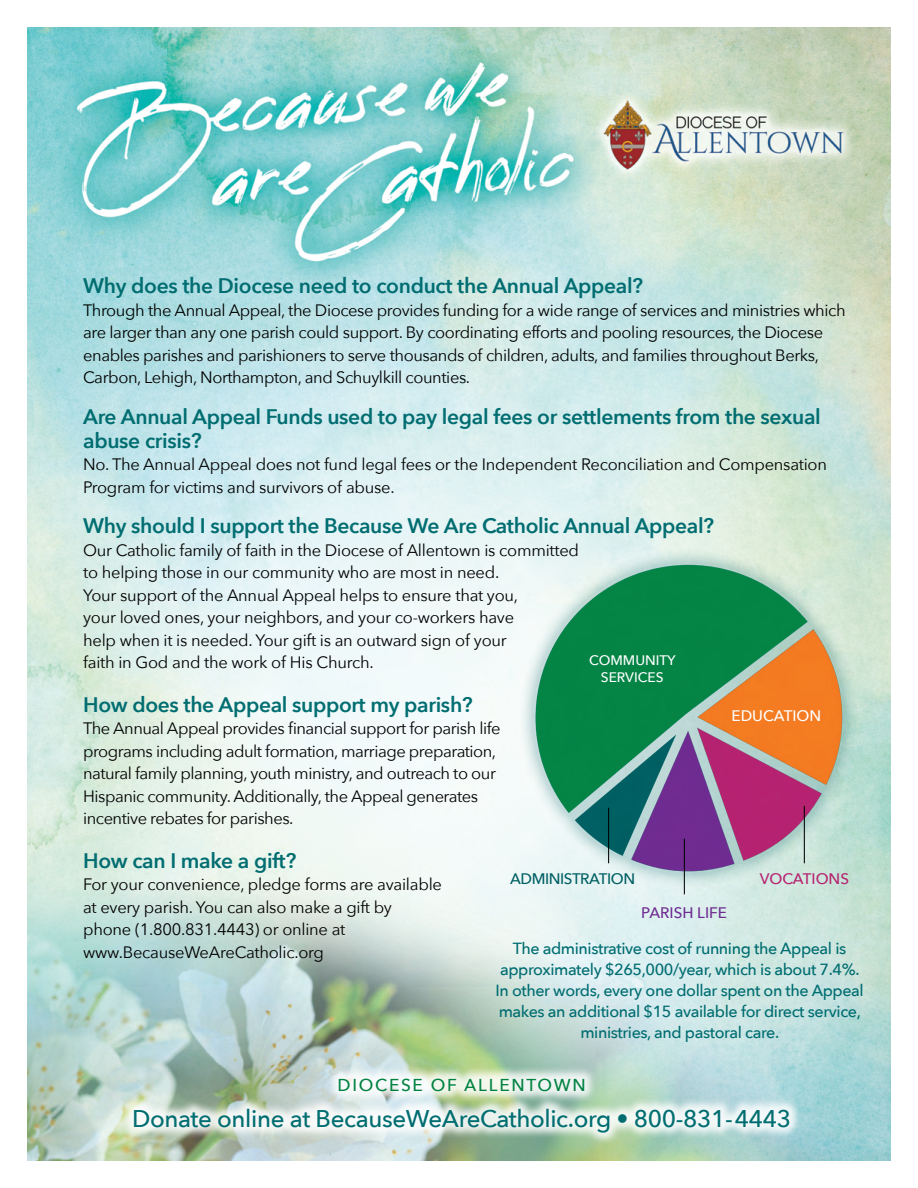
<style>
.page{position:relative;width:918px;height:1188px;background:#fff}
.page>*{position:absolute;margin:0;border:0;box-sizing:border-box;transform-origin:0 0}
.t1{font:500 24.15px "Avenir Next";letter-spacing:-.015em;color:#006d71}
.t2{font:600 21px/24px "Avenir Next";letter-spacing:-.015em;color:#006d71}
.t3{font:500 17.25px "Avenir Next";letter-spacing:.1em;color:#008240}
.t4{font:16.5px/22.5px "Avenir Next";letter-spacing:-.025em;color:#000}
.t5{font:500 16.05px "Avenir Next";letter-spacing:-.025em;color:#006d71}
.t6{font:500 15.3px "Avenir Next";letter-spacing:-.025em;color:#005f63}
.t7{font:500 15.3px "Avenir Next";color:#6e2c91}
.t8{font:500 15.3px "Avenir Next";color:#fff}
.t9{font:500 15.3px "Avenir Next";color:#b62270}
.t10{font:500 13.8px/16.5px "Avenir Next";color:#fff;text-align:center}
</style>
<div class="page">
<img style="left:27px;top:27px;width:864px;height:1134px">
<div style="left:121px;top:1065px;width:681px;height:80px;background:#fff;opacity:.86"></div>
<img style="left:441px;top:498px;width:450px;height:444px">
<hr style="left:608px;top:808px;width:1px;height:55px;background:#000">
<hr style="left:804px;top:806px;width:1px;height:57px;background:#000">
<hr style="left:684px;top:839px;width:1px;height:55px;background:#000">
<p class="t2" style="left:83px;top:274px;width:562px">Why does the Diocese need to conduct the Annual Appeal?</p>
<p class="t4" style="left:83px;top:299px;width:764px">Through the Annual Appeal, the Diocese provides funding for a wide range of services and ministries which are larger than any one parish could support. By coordinating efforts and pooling resources, the Diocese enables parishes and parishioners to serve thousands of children, adults, and families throughout Berks, Carbon, Lehigh, Northampton, and Schuylkill counties.</p>
<p class="t2" style="left:83px;top:404px;width:739px">Are Annual Appeal Funds used to pay legal fees or settlements from the sexual abuse crisis?</p>
<p class="t4" style="left:83px;top:453px;width:745px">No. The Annual Appeal does not fund legal fees or the Independent Reconciliation and Compensation<br>Program for victims and survivors of abuse.</p>
<p class="t2" style="left:83px;top:514px;width:633px">Why should I support the Because We Are Catholic Annual Appeal?</p>
<p class="t4" style="left:83px;top:539px;width:497px">Our Catholic family of faith in the Diocese of Allentown is committed</p>
<p class="t4" style="left:83px;top:561px;width:418px">to helping those in our community who are most in need.</p>
<p class="t4" style="left:83px;top:584px;width:437px">Your support of the Annual Appeal helps to ensure that you,</p>
<p class="t4" style="left:83px;top:606px;width:433px">your loved ones, your neighbors, and your co-workers have</p>
<p class="t4" style="left:83px;top:629px;width:425px">help when it is needed. Your gift is an outward sign of your</p>
<p class="t4" style="left:83px;top:651px;width:292px">faith in God and the work of His Church.</p>
<p class="t2" style="left:83px;top:692px;width:391px">How does the Appeal support my parish?</p>
<p class="t4" style="left:83px;top:717px;width:419px">The Annual Appeal provides financial support for parish life</p>
<p class="t4" style="left:83px;top:740px;width:415px">programs including adult formation, marriage preparation,</p>
<p class="t4" style="left:83px;top:762px;width:414px">natural family planning, youth ministry, and outreach to our</p>
<p class="t4" style="left:83px;top:785px;width:396px">Hispanic community. Additionally, the Appeal generates</p>
<p class="t4" style="left:83px;top:807px;width:212px">incentive rebates for parishes.</p>
<p class="t2" style="left:83px;top:848px;width:215px">How can I make a gift?</p>
<p class="t4" style="left:83px;top:873px;width:360px">For your convenience, pledge forms are available at every parish. You can also make a gift by phone (1.800.831.4443) or online at www.BecauseWeAreCatholic.org</p>
<p class="t10" style="left:589px;top:652px;width:88px">COMMUNITY<br>SERVICES</p>
<p class="t8" style="left:732px;top:707px;width:91px">EDUCATION</p>
<p class="t6" style="left:510px;top:870px;width:127px">ADMINISTRATION</p>
<p class="t9" style="left:760px;top:870px;width:91px">VOCATIONS</p>
<p class="t7" style="left:641px;top:903px;width:87px">PARISH LIFE</p>
<p class="t5" style="left:513px;top:938px;width:335px">The administrative cost of running the Appeal is</p>
<p class="t5" style="left:500px;top:959px;width:361px">approximately $265,000/year, which is about 7.4%.</p>
<p class="t5" style="left:495px;top:980px;width:370px">In other words, every one dollar spent on the Appeal</p>
<p class="t5" style="left:499px;top:1001px;width:364px">makes an additional $15 available for direct service,</p>
<p class="t5" style="left:580px;top:1022px;width:200px">ministries, and pastoral care.</p>
<p class="t3" style="left:338px;top:1074px;width:250px">DIOCESE OF ALLENTOWN</p>
<p class="t1" style="left:132px;top:1104px;width:661px">Donate online at BecauseWeAreCatholic.org • 800-831-4443</p>
</div>
